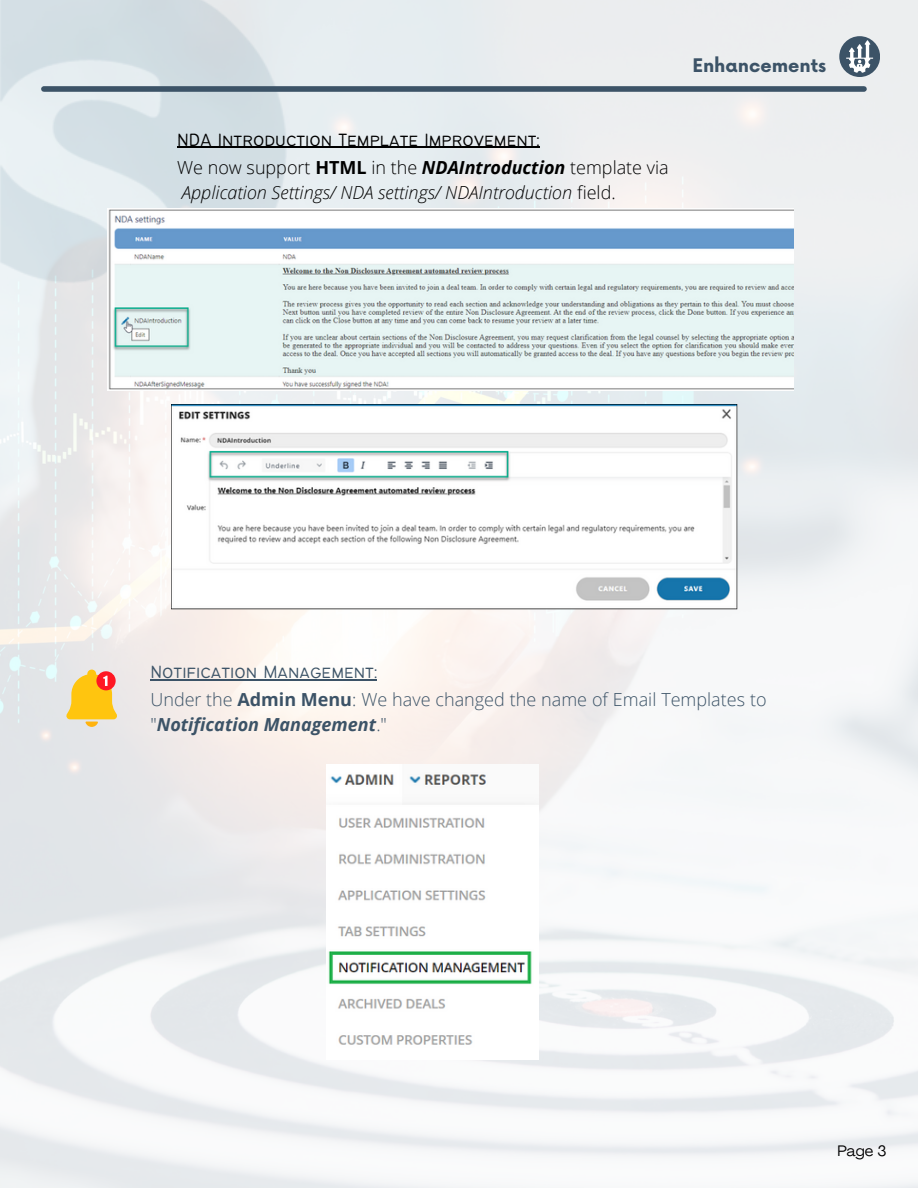
<style>
.page{position:relative;width:918px;height:1188px;background:#fff}
.page>*{position:absolute;margin:0;border:0;box-sizing:border-box;transform-origin:0 0}
.t1{font:300 19.5px "Bantayog";color:#000}
.t2{font:300 19.5px "Bantayog";color:#3c5367}
.t3{font:700 18.3px "Now";color:#3c5367}
.t4{font:italic 300 18px/24.8px "Open Sans";color:#000}
.t5{font:300 18px/24.8px "Open Sans";color:#3c5367}
.t6{font:15px "Agrandir";color:#000}
.s1{font-style:normal}
.s2{font-weight:700;font-style:normal}
.s3{font-weight:700}
.s4{font-weight:700;font-style:italic}
</style>
<div class="page">
<img style="left:0;top:0;width:918px;height:1188px">
<img style="left:0;top:0;width:287px;height:306px">
<div style="left:44px;top:86px;width:820px;height:6px;background:#3c5367"></div>
<div style="left:839px;top:36px;width:41px;height:41px;background:#3c5367;border-radius:50%"></div>
<svg style="left:846px;top:40px;width:27px;height:33px"></svg>
<img style="left:326px;top:765px;width:213px;height:294px">
<svg style="left:66px;top:670px;width:51px;height:57px;background:#f7c058"></svg>
<hr style="left:150px;top:679px;width:227px;height:1px;background:#3c5367">
<hr style="left:177px;top:147px;width:363px;height:1px;background:#000">
<img style="left:107px;top:208px;width:687px;height:182px">
<img style="left:171px;top:405px;width:566px;height:204px">
<p class="t1" style="left:177px;top:132px;width:364px">NDA Introduction Template Improvement:</p>
<p class="t4" style="left:177px;top:155px;width:493px"><span class="s1">We now support</span> <span class="s2">HTML</span> <span class="s1">in the</span> <span class="s3">NDAIntroduction</span> <span class="s1">template via<br></span>Application Settings/ NDA settings/ NDAIntroduction <span class="s1">field.</span></p>
<p class="t3" style="left:692px;top:56px;width:135px">Enhancements</p>
<p class="t2" style="left:150px;top:664px;width:228px">Notification Management:</p>
<p class="t5" style="left:150px;top:687px;width:618px">Under the <span class="s3">Admin Menu</span>: We have changed the name of Email Templates to "<span class="s4">Notification Management</span>."</p>
<p class="t6" style="left:837px;top:1145px;width:51px">Page 3</p>
</div>
